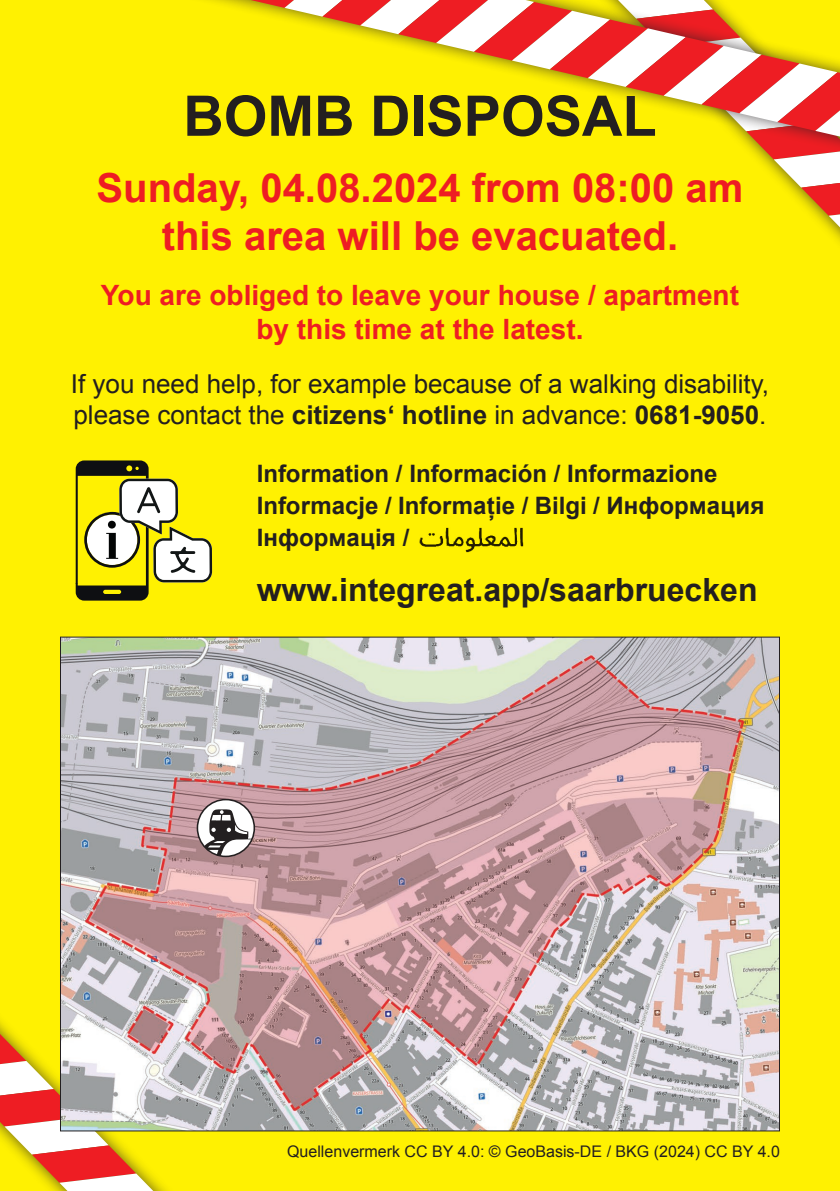
<style>
.page{position:relative;width:840px;height:1191px;background:#fff}
.page>*{position:absolute;margin:0;border:0;box-sizing:border-box;transform-origin:0 0}
.t1{font:700 56px "Arial";color:#231f20}
.t2{font:700 40px/48px "Arial";color:#ee1d23;text-align:center}
.t3{font:700 32px "Arial";color:#231f20}
.t4{font:700 28px/33.6px "Arial";color:#ee1d23;text-align:center}
.t5{font:26px/31.2px "Arial";color:#231f20}
.t6{font:700 24px/32px "Arial";color:#231f20}
.t7{font:16px "Arial";color:#231f20}
.s1{font-weight:700}
</style>
<div class="page">
<div style="left:0;top:0;width:839px;height:1191px;background:#fff101"></div>
<svg style="left:209px;top:0;width:630px;height:241px"></svg>
<svg style="left:0;top:1020px;width:171px;height:171px"></svg>
<svg style="left:76px;top:460px;width:136px;height:140px"></svg>
<img style="left:419px;top:527px;width:104px;height:26px">
<img style="left:62px;top:638px;width:715px;height:491px">
<svg style="left:197px;top:799px;width:57px;height:57px"></svg>
<svg style="left:200px;top:809px;width:54px;height:47px;background:#a19b9c"></svg>
<div style="left:196px;top:799px;width:59px;height:58px;border:2px solid #231f20;border-radius:50%"></div>
<h1 class="t1" style="left:183px;top:79px;width:474px">BOMB DISPOSAL</h1>
<h2 class="t2" style="left:96px;top:165px;width:648px">Sunday, 04.08.2024 from 08:00 am this area will be evacuated.</h2>
<p class="t4" style="left:101px;top:280px;width:639px">You are obliged to leave your house / apartment by this time at the latest.</p>
<p class="t5" style="left:71px;top:368px;width:699px">If you need help, for example because of a walking disability, please contact the <span class="s1">citizens‘ hotline</span> in advance: <span class="s1">0681-9050</span>.</p>
<p class="t6" style="left:256px;top:458px;width:509px">Information / Información / Informazione<br>Informacje / Informație / Bilgi / Информация<br>Інформація /</p>
<p class="t3" style="left:256px;top:568px;width:502px">www.integreat.app/saarbruecken</p>
<p class="t7" style="left:287px;top:1140px;width:494px">Quellenvermerk CC BY 4.0: © GeoBasis-DE / BKG (2024) CC BY 4.0</p>
</div>
